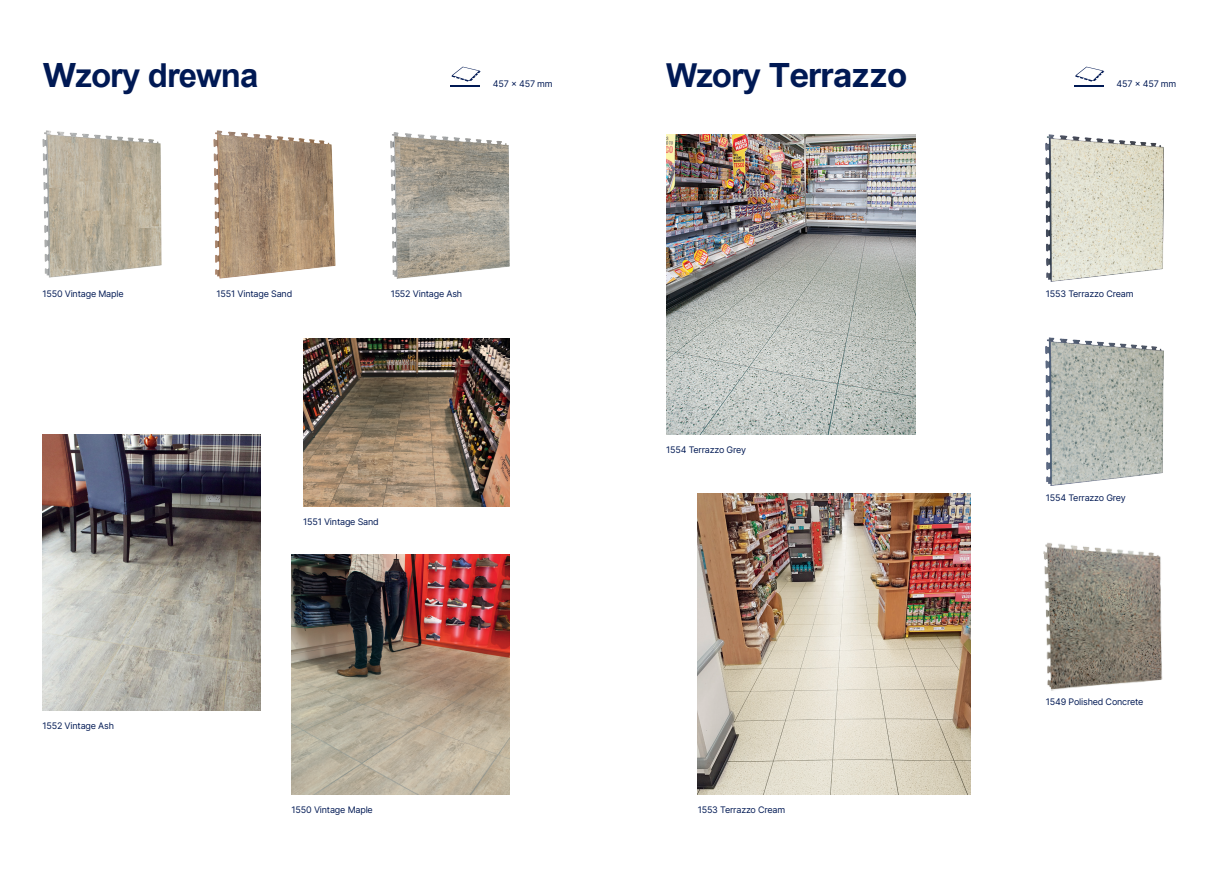
<style>
.page{position:relative;width:1219px;height:871px;background:#fff}
.page>*{position:absolute;margin:0;border:0;box-sizing:border-box;transform-origin:0 0}
.Titre-2{font:700 33px "Inter";letter-spacing:-.03em;color:#001954}
.Titre-2-2{font:700 33px "Arial";letter-spacing:-.03em;color:#001954}
.t1{font:9px "Inter";letter-spacing:-.02em;color:#001954}
.s1{font-family:"Inter"}
.s2{font-family:"Arial"}
</style>
<div class="page">
<img style="left:666px;top:134px;width:249px;height:300px">
<svg style="left:451px;top:67px;width:30px;height:15px"></svg>
<hr style="left:450px;top:85px;width:30px;height:1px;background:#001954">
<svg style="left:1074px;top:67px;width:30px;height:19px"></svg>
<img style="left:304px;top:338px;width:205px;height:168px">
<img style="left:292px;top:554px;width:217px;height:240px">
<img style="left:698px;top:493px;width:273px;height:301px">
<img style="left:391px;top:132px;width:118px;height:146px">
<img style="left:42px;top:131px;width:119px;height:147px">
<img style="left:214px;top:130px;width:121px;height:148px">
<img style="left:1046px;top:134px;width:118px;height:147px">
<img style="left:1046px;top:337px;width:118px;height:148px">
<img style="left:1043px;top:543px;width:120px;height:148px">
<img style="left:43px;top:434px;width:217px;height:276px">
<p class="Titre-2-2" style="left:42px;top:52px;width:217px"><span class="s1">W</span>zory drewna</p>
<p class="Titre-2" style="left:666px;top:51px;width:243px"><span class="s2">Wzory</span> Terrazzo</p>
<p class="t1" style="left:493px;top:77px;width:61px">457 x 457 mm</p>
<p class="t1" style="left:1116px;top:77px;width:61px">457 x 457 mm</p>
<p class="t1" style="left:42px;top:287px;width:83px">1550 Vintage Maple</p>
<p class="t1" style="left:42px;top:719px;width:73px">1552 Vintage Ash</p>
<p class="t1" style="left:217px;top:287px;width:77px">1551 Vintage Sand</p>
<p class="t1" style="left:391px;top:287px;width:73px">1552 Vintage Ash</p>
<p class="t1" style="left:303px;top:515px;width:77px">1551 Vintage Sand</p>
<p class="t1" style="left:292px;top:803px;width:83px">1550 Vintage Maple</p>
<p class="t1" style="left:666px;top:443px;width:81px">1554 Terrazzo Grey</p>
<p class="t1" style="left:698px;top:803px;width:89px">1553 Terrazzo Cream</p>
<p class="t1" style="left:1046px;top:287px;width:89px">1553 Terrazzo Cream</p>
<p class="t1" style="left:1046px;top:491px;width:81px">1554 Terrazzo Grey</p>
<p class="t1" style="left:1046px;top:695px;width:99px">1549 Polished Concrete</p>
</div>
